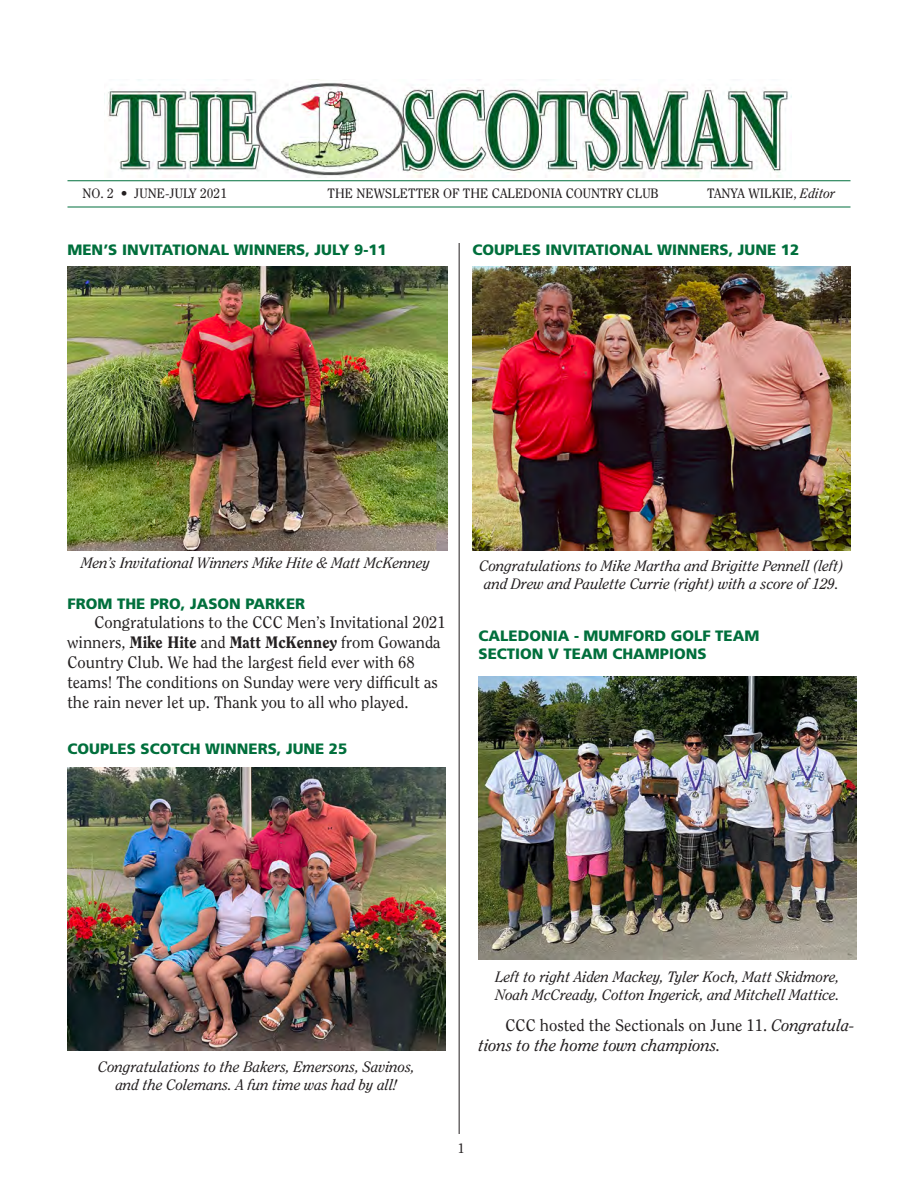
<style>
.page{position:relative;width:918px;height:1188px;background:#fff}
.page>*{position:absolute;margin:0;border:0;box-sizing:border-box;transform-origin:0 0}
.t1{font:16.5px/19.8px "Clearface";color:#231f20}
.t2{font:italic 16.5px/19.8px "Clearface";color:#231f20}
.t3{font:italic 15px/18px "Clearface";color:#231f20;text-align:center}
.t4{font:900 15px "Frutiger";color:#006f3c}
.t5{font:13.5px "Clearface";color:#231f20}
.s1{font-style:italic}
.s2{font-weight:800}
.s3{font-style:normal}
</style>
<div class="page">
<hr style="left:459px;top:243px;width:1px;height:891px;background:#231f20">
<hr style="left:68px;top:207px;width:782px;height:1px;background:#006f3c">
<hr style="left:68px;top:180px;width:782px;height:1px;background:#006f3c">
<img style="left:104px;top:80px;width:687px;height:98px">
<img style="left:472px;top:267px;width:378px;height:283px">
<img style="left:68px;top:768px;width:378px;height:282px">
<img style="left:479px;top:677px;width:378px;height:283px">
<img style="left:68px;top:267px;width:379px;height:283px">
<p class="t5" style="left:82px;top:185px;width:146px">NO. 2 • JUNE-JULY 2021</p>
<p class="t5" style="left:328px;top:185px;width:333px">THE NEWSLETTER OF THE CALEDONIA COUNTRY CLUB</p>
<p class="t5" style="left:707px;top:185px;width:130px">TANYA WILKIE, <span class="s1">Editor</span></p>
<p class="t4" style="left:68px;top:241px;width:321px">MEN’S INVITATIONAL WINNERS, JULY 9-11</p>
<p class="t4" style="left:473px;top:241px;width:328px">COUPLES INVITATIONAL WINNERS, JUNE 12</p>
<p class="t3" style="left:81px;top:553px;width:351px">Men’s Invitational Winners Mike Hite &amp; Matt McKenney</p>
<p class="t4" style="left:68px;top:594px;width:239px">FROM THE PRO, JASON PARKER</p>
<p class="t1" style="left:68px;top:612px;width:380px;text-indent:27px">Congratulations to the CCC Men’s Invitational 2021 winners, <span class="s2">Mike Hite</span> and <span class="s2">Matt McKenney</span> from Gowanda Country Club. We had the largest field ever with 68 teams! The conditions on Sunday were very difficult as the rain never let up. Thank you to all who played.</p>
<p class="t4" style="left:68px;top:740px;width:281px">COUPLES SCOTCH WINNERS, JUNE 25</p>
<p class="t3" style="left:480px;top:556px;width:365px">Congratulations to Mike Martha and Brigitte Pennell (left) and Drew and Paulette Currie (right) with a score of 129.</p>
<p class="t4" style="left:479px;top:627px;width:282px">CALEDONIA - MUMFORD GOLF TEAM</p>
<p class="t4" style="left:479px;top:645px;width:229px">SECTION V TEAM CHAMPIONS</p>
<p class="t3" style="left:98px;top:1058px;width:318px">Congratulations to the Bakers, Emersons, Savinos,</p>
<p class="t3" style="left:116px;top:1076px;width:283px">and the Colemans. A fun time was had by all!</p>
<p class="t3" style="left:495px;top:968px;width:346px;text-align:left">Left to right Aiden Mackey, Tyler Koch, Matt Skidmore,<br>Noah McCready, Cotton Ingerick, and Mitchell Mattice.</p>
<p class="t2" style="left:479px;top:1015px;width:378px;text-indent:27px"><span class="s3">CCC hosted the Sectionals on June 11.</span> Congratula&shy;tions to the home town champions.</p>
<p class="t5" style="left:458px;top:1140px;width:8px">1</p>
</div>
